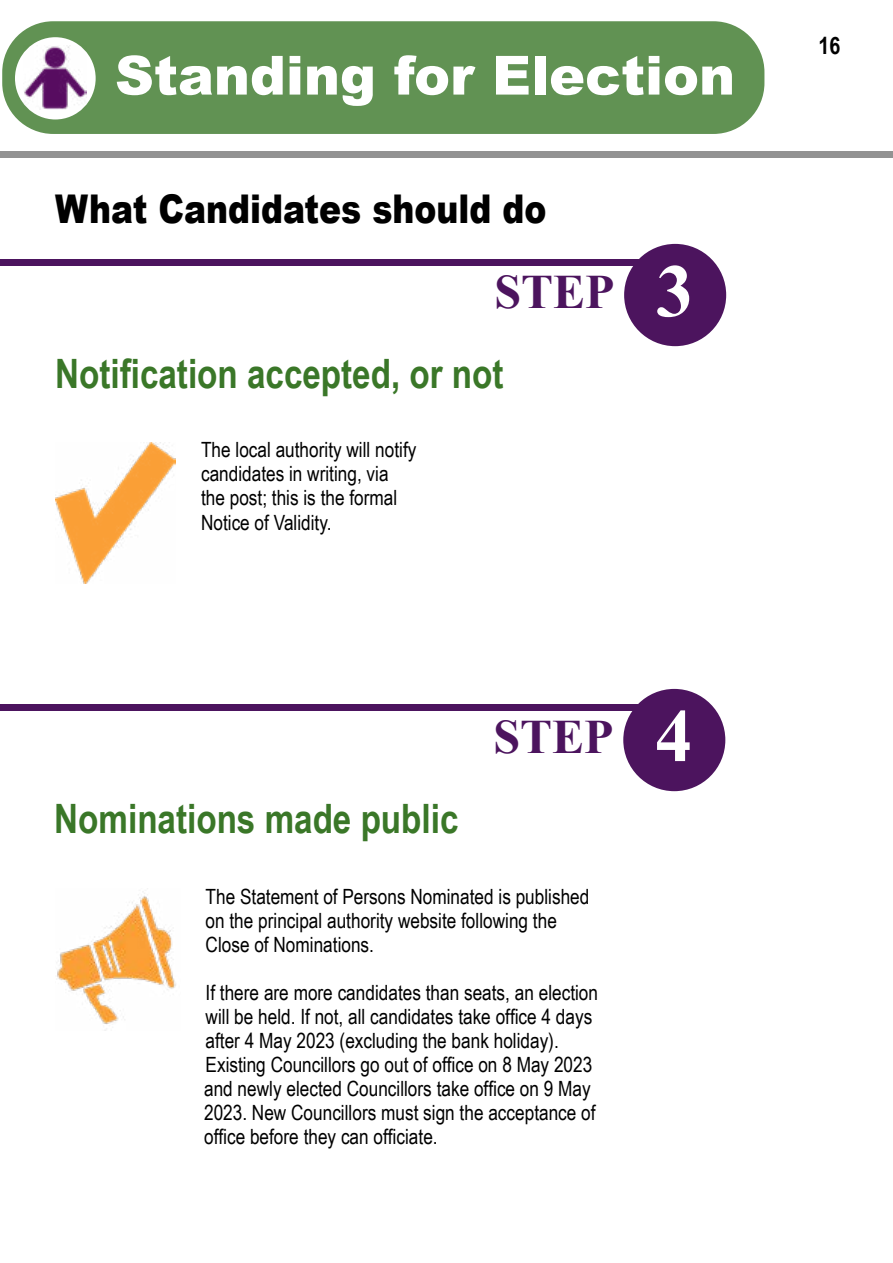
<style>
.page{position:relative;width:893px;height:1263px;background:#fff}
.page>*{position:absolute;margin:0;border:0;box-sizing:border-box;transform-origin:0 0}
.t1{font:900 54px "Arial";color:#fff}
.t2{font:700 48px "Times New Roman";color:#4c145e}
.t3{font:700 40.5px "Arial Narrow";color:#3a7728}
.t4{font:900 39.6px "Arial";color:#000;scale:.83 1}
.t5{font:700 24px "Arial Narrow";color:#000}
.t6{font:21px/24px "Arial Narrow";color:#000}
.s1{font-size:75px;color:#fff}
</style>
<div class="page">
<div style="left:0;top:259px;width:639px;height:6px;background:#4c145e"></div>
<div style="left:2px;top:21px;width:762px;height:113px;background:#619253;border-radius:51px"></div>
<div style="left:15px;top:37px;width:81px;height:82px;background:#fff;border-radius:50%"></div>
<img style="left:24px;top:45px;width:63px;height:64px">
<div style="left:624px;top:244px;width:102px;height:102px;background:#4c145e;border-radius:50%"></div>
<div style="left:0;top:704px;width:638px;height:6px;background:#4c145e"></div>
<div style="left:623px;top:689px;width:102px;height:102px;background:#4c145e;border-radius:50%"></div>
<img style="left:55px;top:442px;width:121px;height:142px">
<img style="left:57px;top:891px;width:119px;height:133px">
<div style="left:0;top:151px;width:893px;height:6px;background:#929292"></div>
<h1 class="t1" style="left:115px;top:36px;width:622px">Standing for Election</h1>
<h3 class="t4" style="left:55px;top:180px;width:594px">What Candidates should do</h3>
<h2 class="t2" style="left:494px;top:257px;width:201px">STEP <span class="s1">3</span></h2>
<h3 class="t3" style="left:55px;top:343px;width:450px">Notification accepted, or not</h3>
<p class="t6" style="left:201px;top:437px;width:217px">The local authority will notify candidates in writing, via the post; this is the formal<br>Notice of Validity.</p>
<h3 class="t3" style="left:54px;top:788px;width:406px">Nominations made public</h3>
<h2 class="t2" style="left:494px;top:702px;width:201px">STEP <span class="s1">4</span></h2>
<p class="t6" style="left:206px;top:884px;width:385px">The Statement of Persons Nominated is published on the principal authority website following the<br>Close of Nominations.</p>
<p class="t6" style="left:204px;top:980px;width:395px">If there are more candidates than seats, an election will be held. If not, all candidates take office 4 days after 4 May 2023 (excluding the bank holiday).<br>Existing Councillors go out of office on 8 May 2023 and newly elected Councillors take office on 9 May 2023. New Councillors must sign the acceptance of office before they can officiate.</p>
<p class="t5" style="left:819px;top:27px;width:23px">16</p>
</div>
